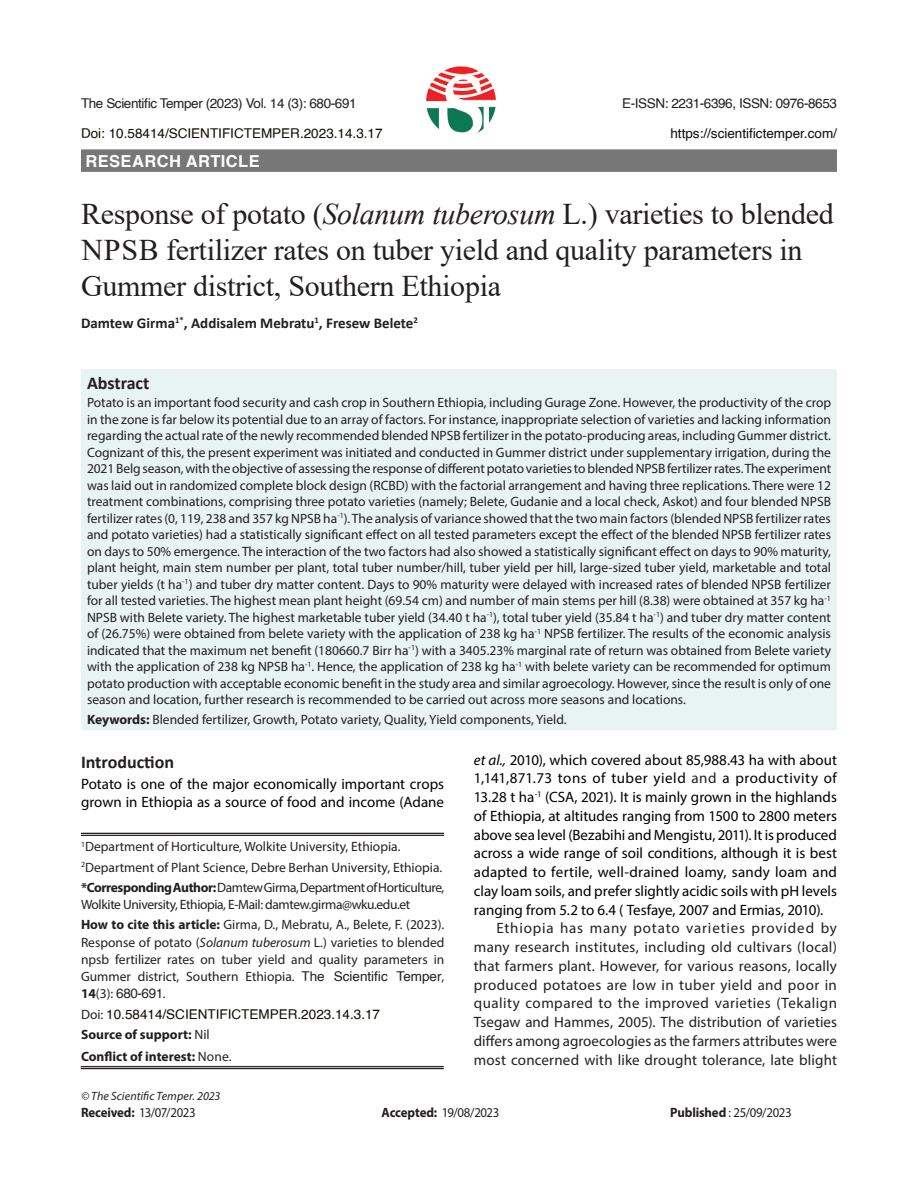
<style>
.page{position:relative;width:918px;height:1188px;background:#fff}
.page>*{position:absolute;margin:0;border:0;box-sizing:border-box;transform-origin:0 0}
.article_head{font:30px/36px "Times New Roman";letter-spacing:-.01em;color:#231f20}
.Sub-Head-1{font:700 18px "Calibri";color:#231f20}
.Subject{font:700 16.5px "Helvetica";letter-spacing:.025em;color:#fff}
.Body_flush{font:15px/18.8px "Myriad Pro";color:#000}
.text{font:15px/18.8px "Myriad Pro";letter-spacing:.01em;color:#231f20;text-align:justify}
.author{font:700 15px "Calibri";color:#231f20}
.Abstract{font:13.5px/16.5px "Myriad Pro";color:#231f20;text-align:justify}
.affiliation{font:13.5px/17.2px "Myriad Pro";color:#231f20;text-align:justify}
.affiliation-2{font:13.5px/17.2px "Myriad Pro";letter-spacing:-.03em;color:#231f20}
.Running_Head{font:13.5px "Helvetica";letter-spacing:-.03em;color:#231f20}
.ref{font:13.5px "Myriad Pro";letter-spacing:-.025em;color:#231f20;scale:.95 1}
.affiliation-3{font:700 13.5px "Myriad Pro";color:#231f20}
.affiliation-4{font:13.5px "Helvetica";color:#100e02}
.Running_Head-2{font:13.5px "Helvetica";color:#100e02}
.Running_Head-3{font:13.5px "Helvetica";color:#0a0b0a}
.Bottom_1st_page{font:italic 12px "Myriad Pro";letter-spacing:.005em;color:#231f20}
.s1{font-style:italic}
.s2{font-weight:700}
.s3{font-family:"Helvetica"}
.s4{font-family:"Myriad Pro";color:#231f20}
.s5{font-weight:400}
.s6{color:#231f20}
</style>
<div class="page">
<div style="left:81px;top:369px;width:756px;height:361px;background:#e8f4f2"></div>
<div style="left:81px;top:149px;width:756px;height:23px;background:#777"></div>
<hr style="left:81px;top:833px;width:363px;height:1px;background:#231f20">
<hr style="left:81px;top:835px;width:363px;height:1px;background:#231f20">
<hr style="left:81px;top:1066px;width:363px;height:1px;background:#231f20">
<hr style="left:81px;top:1068px;width:363px;height:1px;background:#231f20">
<img style="left:426px;top:66px;width:70px;height:68px">
<p class="Running_Head" style="left:81px;top:92px;width:277px">The Scientific Temper (2023) Vol. 14 (3): 680-691</p>
<p class="Running_Head" style="left:622px;top:92px;width:216px">E-ISSN: 2231-6396, ISSN: 0976-8653</p>
<p class="Running_Head-2" style="left:81px;top:122px;width:303px">Doi: 10.58414/SCIENTIFICTEMPER.2023.14.3.17</p>
<p class="Running_Head-3" style="left:670px;top:122px;width:168px">https://scientifictemper.com/</p>
<p class="Subject" style="left:86px;top:148px;width:176px">RESEARCH ARTICLE</p>
<p class="article_head" style="left:81px;top:195px;width:754px">Response of potato (<span class="s1">Solanum tuberosum</span> L.) varieties to blended<br>NPSB fertilizer rates on tuber yield and quality parameters in<br>Gummer district, Southern Ethiopia</p>
<p class="author" style="left:81px;top:312px;width:338px">Damtew Girma<sup>1*</sup>, Addisalem Mebratu<sup>1</sup>, Fresew Belete<sup>2</sup></p>
<p class="Sub-Head-1" style="left:87px;top:370px;width:64px">Abstract</p>
<p class="Abstract" style="left:87px;top:394px;width:746px">Potato is an important food security and cash crop in Southern Ethiopia, including Gurage Zone. However, the productivity of the crop in the zone is far below its potential due to an array of factors. For instance, inappropriate selection of varieties and lacking information regarding the actual rate of the newly recommended blended NPSB fertilizer in the potato-producing areas, including Gummer district.<br>Cognizant of this, the present experiment was initiated and conducted in Gummer district under supplementary irrigation, during the 2021 Belg season, with the objective of assessing the response of different potato varieties to blended NPSB fertilizer rates. The experiment was laid out in randomized complete block design (RCBD) with the factorial arrangement and having three replications. There were 12 treatment combinations, comprising three potato varieties (namely; Belete, Gudanie and a local check, Askot) and four blended NPSB fertilizer rates (0, 119, 238 and 357 kg NPSB ha<sup>-1</sup>). The analysis of variance showed that the two main factors (blended NPSB fertilizer rates and potato varieties) had a statistically significant effect on all tested parameters except the effect of the blended NPSB fertilizer rates on days to 50% emergence. The interaction of the two factors had also showed a statistically significant effect on days to 90% maturity, plant height, main stem number per plant, total tuber number/hill, tuber yield per hill, large-sized tuber yield, marketable and total tuber yields (t ha<sup>-1</sup>) and tuber dry matter content. Days to 90% maturity were delayed with increased rates of blended NPSB fertilizer for all tested varieties. The highest mean plant height (69.54 cm) and number of main stems per hill (8.38) were obtained at 357 kg ha<sup>-1<br></sup>NPSB with Belete variety. The highest marketable tuber yield (34.40 t ha<sup>-1</sup>), total tuber yield (35.84 t ha<sup>-1</sup>) and tuber dry matter content of (26.75%) were obtained from belete variety with the application of 238 kg ha<sup>-1</sup> NPSB fertilizer. The results of the economic analysis indicated that the maximum net benefit (180660.7 Birr ha<sup>-1</sup>) with a 3405.23% marginal rate of return was obtained from Belete variety with the application of 238 kg NPSB ha<sup>-1</sup>. Hence, the application of 238 kg ha<sup>-1</sup> with belete variety can be recommended for optimum potato production with acceptable economic benefit in the study area and similar agroecology. However, since the result is only of one season and location, further research is recommended to be carried out across more seasons and locations.</p>
<p class="Abstract" style="left:87px;top:711px;width:481px"><span class="s2">Keywords:</span> Blended fertilizer, Growth, Potato variety, Quality, Yield components, Yield.</p>
<p class="Sub-Head-1" style="left:81px;top:749px;width:95px">Introduction</p>
<p class="Body_flush" style="left:81px;top:774px;width:365px">Potato is one of the major economically important crops grown in Ethiopia as a source of food and income (Adane</p>
<p class="affiliation" style="left:81px;top:838px;width:321px"><sup>1</sup>Department of Horticulture, Wolkite University, Ethiopia.</p>
<p class="affiliation" style="left:81px;top:858px;width:363px"><sup>2</sup>Department of Plant Science, Debre Berhan University, Ethiopia.</p>
<p class="affiliation-2" style="left:81px;top:878px;width:365px"><span class="s2">*Corresponding Author:</span> Damtew Girma, Department of Horticulture,<br>Wolkite University, Ethiopia, E-Mail: damtew.girma@wku.edu.et</p>
<p class="affiliation" style="left:81px;top:916px;width:365px"><span class="s2">How to cite this article:</span> Girma, D., Mebratu, A., Belete, F. (2023).<br>Response of potato (<span class="s1">Solanum tuberosum</span> L.) varieties to blended npsb fertilizer rates on tuber yield and quality parameters in Gummer district, Southern Ethiopia. <span class="s3">The Scientific Temper</span>, <span class="s2">14</span>(3): <span class="s3">680-691</span>.</p>
<p class="affiliation-4" style="left:81px;top:1003px;width:301px"><span class="s4">Doi:</span> 10.58414/SCIENTIFICTEMPER.2023.14.3.17</p>
<p class="affiliation-3" style="left:81px;top:1025px;width:130px">Source of support: <span class="s5">Nil</span></p>
<p class="affiliation-3" style="left:81px;top:1047px;width:152px">Conflict of interest: <span class="s5">None.</span></p>
<p class="Body_flush" style="left:474px;top:750px;width:365px;text-align:justify"><span class="s1">et al.,</span> 2010), which covered about 85,988.43 ha with about 1,141,871.73 tons of tuber yield <span class="s6">and</span> a productivity of 13.28 t ha<sup>-1</sup> (CSA, 2021). It is mainly grown in the highlands of Ethiopia, at altitudes ranging from 1500 to 2800 meters above sea level (Bezabihi and Mengistu, 2011). It is produced across a wide range of soil conditions, although it is best adapted to fertile, well-drained loamy, sandy loam and clay loam soils, and prefer slightly acidic soils with pH levels ranging from 5.2 to 6.4 ( Tesfaye, 2007 and Ermias, 2010).</p>
<p class="text" style="left:474px;top:919px;width:365px;text-indent:22px">Ethiopia has many potato varieties provided by many research institutes, including old cultivars (local) that farmers plant. However, for various reasons, locally produced potatoes are low in tuber yield and poor in quality compared to the improved varieties (Tekalign Tsegaw and Hammes, 2005). The distribution of varieties differs among agroecologies as the farmers attributes were most concerned with like drought tolerance, late blight</p>
<p class="Bottom_1st_page" style="left:81px;top:1089px;width:141px">© The Scientific Temper. 2023</p>
<p class="ref" style="left:81px;top:1104px;width:122px"><span class="s2">Received:</span> 13/07/2023</p>
<p class="ref" style="left:382px;top:1104px;width:126px"><span class="s2">Accepted:</span> 19/08/2023</p>
<p class="ref" style="left:670px;top:1104px;width:129px"><span class="s2">Published</span> : 25/09/2023</p>
</div>
